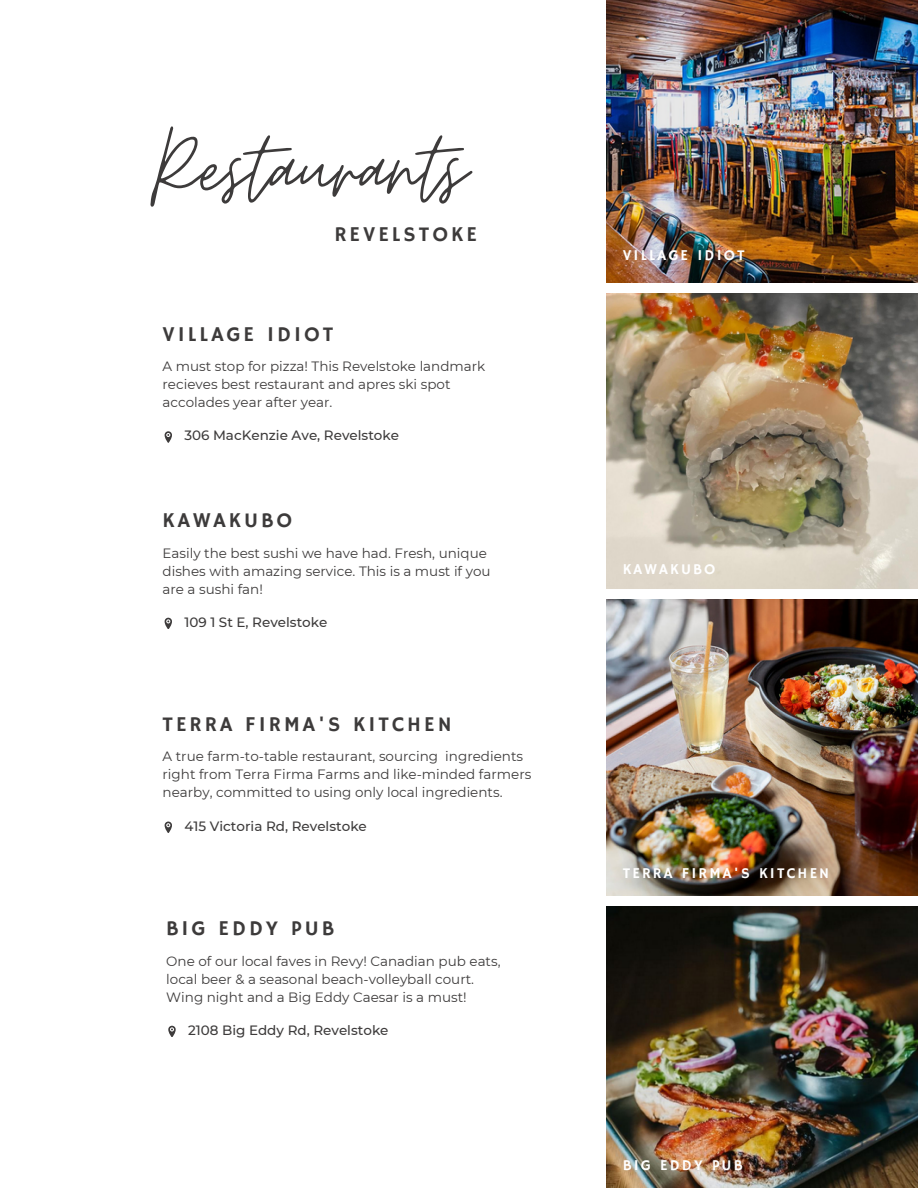
<style>
.page{position:relative;width:918px;height:1188px;background:#fff}
.page>*{position:absolute;margin:0;border:0;box-sizing:border-box;transform-origin:0 0}
.t1{font:108px "Moon Time";color:#3d3b3b}
.t2{font:21px "Hammersmith One";letter-spacing:.145em;color:#3d3b3b}
.t3{font:15px "Hammersmith One";letter-spacing:.145em;color:#fff}
.t4{font:13.5px/18px "Montserrat";color:#3d3b3b}
.t5{font:500 13.5px "Montserrat";color:#3d3b3b}
</style>
<div class="page">
<img style="left:607px;top:0;width:311px;height:282px">
<img style="left:607px;top:294px;width:311px;height:294px">
<img style="left:607px;top:600px;width:311px;height:296px">
<img style="left:607px;top:907px;width:311px;height:281px">
<svg style="left:165px;top:431px;width:7px;height:12px"></svg>
<svg style="left:165px;top:618px;width:7px;height:11px"></svg>
<svg style="left:165px;top:822px;width:7px;height:11px"></svg>
<svg style="left:168px;top:1026px;width:8px;height:11px"></svg>
<p class="t1" style="left:151px;top:103px;width:318px">Restaurants</p>
<p class="t2" style="left:334px;top:222px;width:144px">REVELSTOKE</p>
<p class="t2" style="left:163px;top:322px;width:172px">VILLAGE IDIOT</p>
<p class="t4" style="left:163px;top:357px;width:324px">A must stop for pizza! This Revelstoke landmark recieves best restaurant and apres ski spot accolades year after year.</p>
<p class="t5" style="left:184px;top:427px;width:216px">306 MacKenzie Ave, Revelstoke</p>
<p class="t2" style="left:163px;top:508px;width:131px">KAWAKUBO</p>
<p class="t4" style="left:163px;top:544px;width:330px">Easily the best sushi we have had. Fresh, unique dishes with amazing service. This is a must if you are a sushi fan!</p>
<p class="t5" style="left:184px;top:614px;width:145px">109 1 St E, Revelstoke</p>
<p class="t2" style="left:163px;top:713px;width:291px">TERRA FIRMA'S KITCHEN</p>
<p class="t4" style="left:163px;top:748px;width:370px">A true farm-to-table restaurant, sourcing ingredients right from Terra Firma Farms and like-minded farmers nearby, committed to using only local ingredients.</p>
<p class="t5" style="left:184px;top:818px;width:184px">415 Victoria Rd, Revelstoke</p>
<p class="t2" style="left:166px;top:916px;width:169px">BIG EDDY PUB</p>
<p class="t4" style="left:166px;top:952px;width:336px">One of our local faves in Revy! Canadian pub eats, local beer &amp; a seasonal beach-volleyball court.<br>Wing night and a Big Eddy Caesar is a must!</p>
<p class="t5" style="left:188px;top:1022px;width:202px">2108 Big Eddy Rd, Revelstoke</p>
<p class="t3" style="left:623px;top:247px;width:123px">VILLAGE IDIOT</p>
<p class="t3" style="left:623px;top:561px;width:94px">KAWAKUBO</p>
<p class="t3" style="left:623px;top:864px;width:208px">TERRA FIRMA'S KITCHEN</p>
<p class="t3" style="left:623px;top:1156px;width:121px">BIG EDDY PUB</p>
</div>
